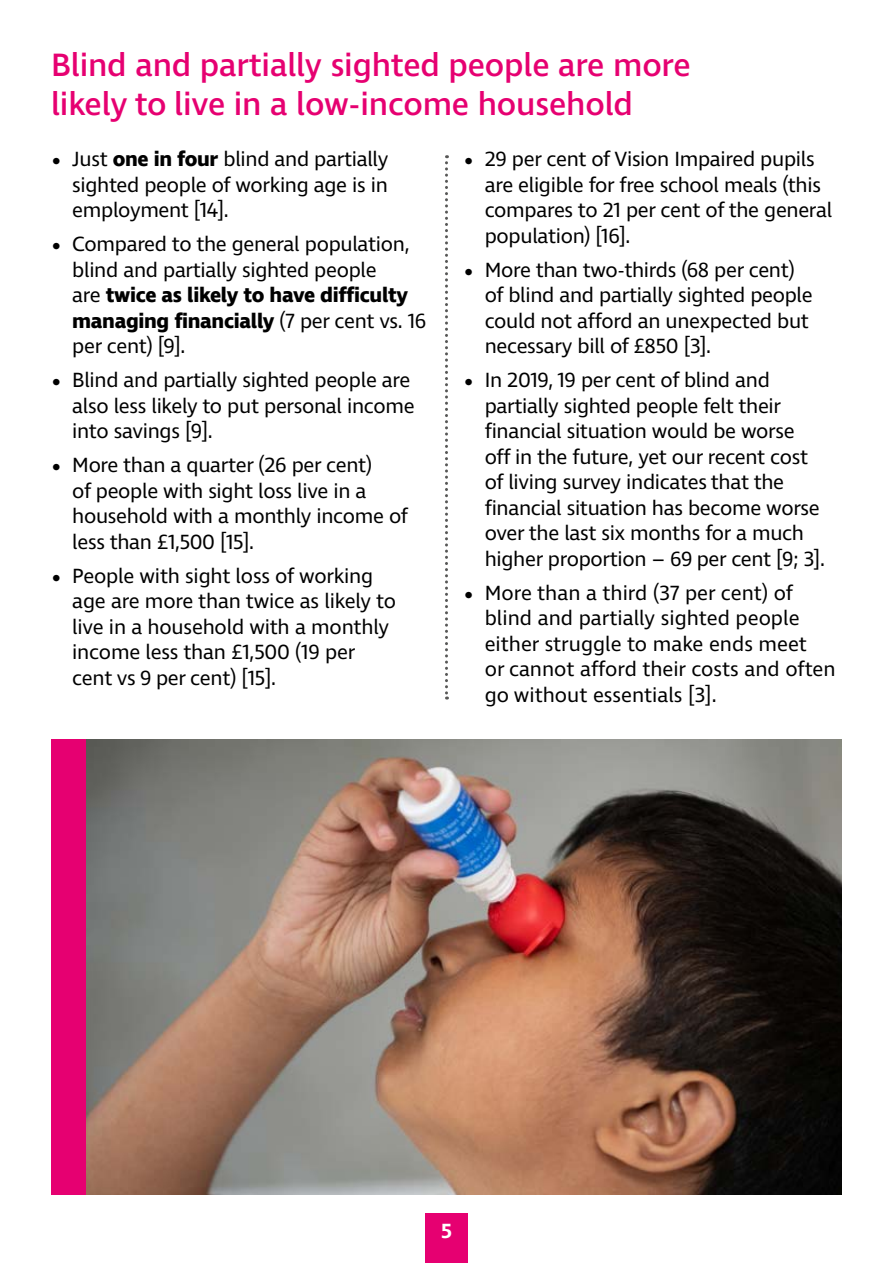
<style>
.page{position:relative;width:893px;height:1263px;background:#fff}
.page>*{position:absolute;margin:0;border:0;box-sizing:border-box;transform-origin:0 0}
.t1{font:500 33px/39px "Ingra";letter-spacing:-.005em;color:#e60071}
.P___14pt_bullets{font:21px/25.5px "Ingra";letter-spacing:-.015em;color:#000}
.t2{font:600 21px "Ingra";color:#fff}
.s1{font-size:27px}
.s2{font-weight:700}
</style>
<div class="page">
<div style="left:425px;top:1213px;width:43px;height:50px;background:#e60071"></div>
<svg style="left:445px;top:155px;width:3px;height:544px"></svg>
<img style="left:86px;top:740px;width:756px;height:455px">
<div style="left:51px;top:740px;width:35px;height:455px;background:#e60071"></div>
<h2 class="t1" style="left:51px;top:47px;width:641px">Blind and partially sighted people are more likely to live in a low‑income household</h2>
<p class="P___14pt_bullets" style="left:72px;top:147px;width:318px;text-align:justify;text-indent:-21px"><span class="s1">•</span> Just <span class="s2">one in four</span> blind and partially sighted people of working age is in employment [14].</p>
<p class="P___14pt_bullets" style="left:72px;top:232px;width:356px;text-indent:-21px"><span class="s1">•</span> Compared to the general population, blind and partially sighted people<br>are <span class="s2">twice as likely to have difficulty managing financially</span> (7 per cent vs. 16 per cent) [9].</p>
<p class="P___14pt_bullets" style="left:72px;top:368px;width:344px;text-indent:-21px"><span class="s1">•</span> Blind and partially sighted people are also less likely to put personal income into savings [9].</p>
<p class="P___14pt_bullets" style="left:72px;top:453px;width:337px;text-indent:-21px"><span class="s1">•</span> More than a quarter (26 per cent)<br>of people with sight loss live in a household with a monthly income of less than £1,500 [15].</p>
<p class="P___14pt_bullets" style="left:72px;top:564px;width:325px;text-indent:-21px"><span class="s1">•</span> People with sight loss of working age are more than twice as likely to live in a household with a monthly income less than £1,500 (19 per cent vs 9 per cent) [15].</p>
<p class="P___14pt_bullets" style="left:485px;top:147px;width:349px;text-indent:-21px"><span class="s1">•</span> 29 per cent of Vision Impaired pupils are eligible for free school meals (this compares to 21 per cent of the general population) [16].</p>
<p class="P___14pt_bullets" style="left:485px;top:258px;width:329px;text-indent:-21px"><span class="s1">•</span> More than two-thirds (68 per cent) of blind and partially sighted people could not afford an unexpected but necessary bill of £850 [3].</p>
<p class="P___14pt_bullets" style="left:485px;top:368px;width:342px;text-indent:-21px"><span class="s1">•</span> In 2019, 19 per cent of blind and partially sighted people felt their financial situation would be worse off in the future, yet our recent cost of living survey indicates that the financial situation has become worse over the last six months for a much higher proportion – 69 per cent [9; 3].</p>
<p class="P___14pt_bullets" style="left:485px;top:581px;width:352px;text-indent:-21px"><span class="s1">•</span> More than a third (37 per cent) of blind and partially sighted people either struggle to make ends meet<br>or cannot afford their costs and often go without essentials [3].</p>
<p class="t2" style="left:441px;top:1217px;width:12px">5</p>
</div>
